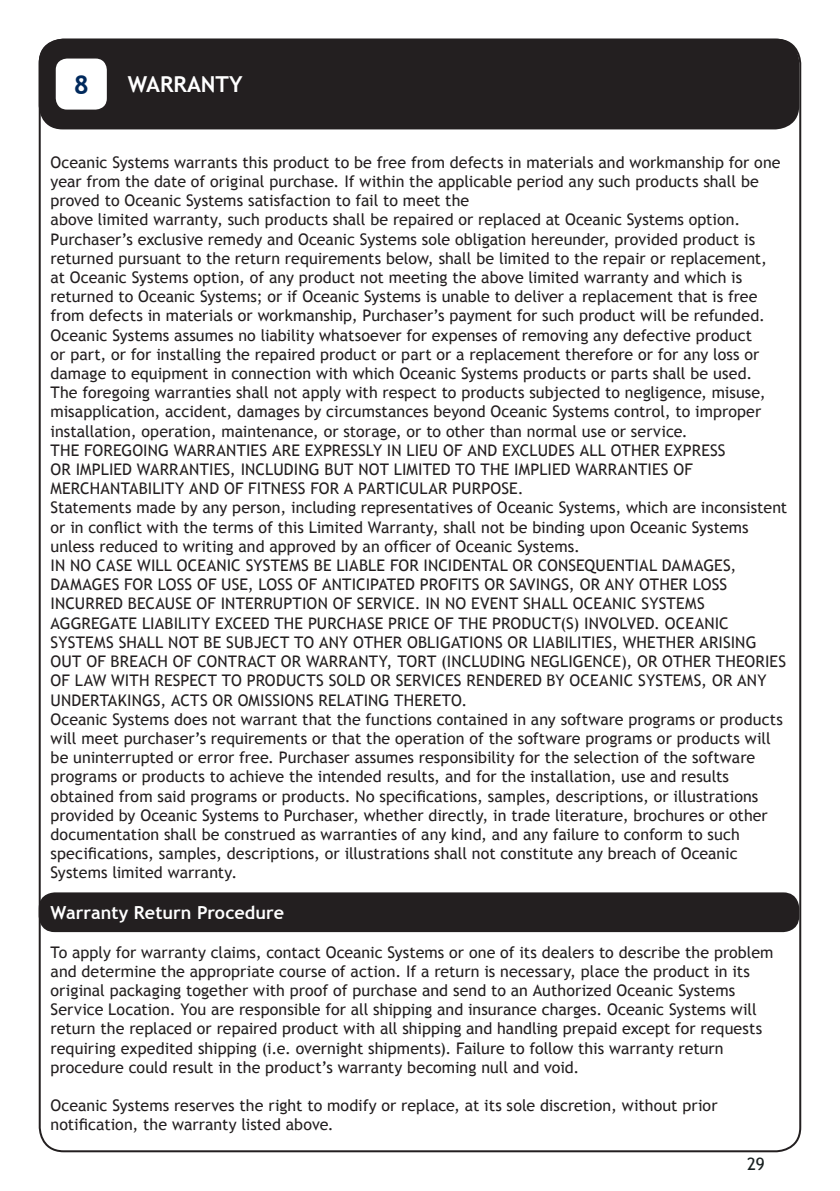
<style>
.page{position:relative;width:840px;height:1191px;background:#fff}
.page>*{position:absolute;margin:0;border:0;box-sizing:border-box;transform-origin:0 0}
.t1{font:700 26px "Trebuchet MS";color:#00295c}
.t2{font:700 22px "Trebuchet MS";color:#fff}
.t3{font:700 18px "Trebuchet MS";letter-spacing:.005em;color:#fff}
.t4{font:17px "Trebuchet MS";color:#182020}
.t5{font:16px/19.2px "Trebuchet MS";letter-spacing:.005em;color:#231f20}
.s1{font-weight:400;font-size:16px;color:#231f20}
</style>
<div class="page">
<div style="left:39px;top:39px;width:759px;height:90px;background:#231f20;border-radius:24px"></div>
<div style="left:56px;top:59px;width:51px;height:51px;background:#fff;border-radius:11px"></div>
<div style="left:39px;top:892px;width:759px;height:40px;background:#231f20;border-radius:16px"></div>
<p class="t1" style="left:74px;top:68px;width:17px">8</p>
<p class="t2" style="left:128px;top:70px;width:116px">WARRANTY</p>
<p class="t5" style="left:51px;top:153px;width:731px">Oceanic Systems warrants this product to be free from defects in materials and workmanship for one year from the date of original purchase. If within the applicable period any such products shall be proved to Oceanic Systems satisfaction to fail to meet the</p>
<p class="t5" style="left:51px;top:210px;width:717px">above limited warranty, such products shall be repaired or replaced at Oceanic Systems option.<br>Purchaser’s exclusive remedy and Oceanic Systems sole obligation hereunder, provided product is returned pursuant to the return requirements below, shall be limited to the repair or replacement, at Oceanic Systems option, of any product not meeting the above limited warranty and which is returned to Oceanic Systems; or if Oceanic Systems is unable to deliver a replacement that is free from defects in materials or workmanship, Purchaser’s payment for such product will be refunded.<br>Oceanic Systems assumes no liability whatsoever for expenses of removing any defective product or part, or for installing the repaired product or part or a replacement therefore or for any loss or damage to equipment in connection with which Oceanic Systems products or parts shall be used.<br>The foregoing warranties shall not apply with respect to products subjected to negligence, misuse, misapplication, accident, damages by circumstances beyond Oceanic Systems control, to improper installation, operation, maintenance, or storage, or to other than normal use or service.</p>
<p class="t5" style="left:51px;top:441px;width:676px">THE FOREGOING WARRANTIES ARE EXPRESSLY IN LIEU OF AND EXCLUDES ALL OTHER EXPRESS<br>OR IMPLIED WARRANTIES, INCLUDING BUT NOT LIMITED TO THE IMPLIED WARRANTIES OF<br>MERCHANTABILITY AND OF FITNESS FOR A PARTICULAR PURPOSE.</p>
<p class="t5" style="left:51px;top:498px;width:737px">Statements made by any person, including representatives of Oceanic Systems, which are inconsistent or in conflict with the terms of this Limited Warranty, shall not be binding upon Oceanic Systems unless reduced to writing and approved by an officer of Oceanic Systems.</p>
<p class="t5" style="left:51px;top:556px;width:736px">IN NO CASE WILL OCEANIC SYSTEMS BE LIABLE FOR INCIDENTAL OR CONSEQUENTIAL DAMAGES, DAMAGES FOR LOSS OF USE, LOSS OF ANTICIPATED PROFITS OR SAVINGS, OR ANY OTHER LOSS INCURRED BECAUSE OF INTERRUPTION OF SERVICE. IN NO EVENT SHALL OCEANIC SYSTEMS AGGREGATE LIABILITY EXCEED THE PURCHASE PRICE OF THE PRODUCT(S) INVOLVED. OCEANIC SYSTEMS SHALL NOT BE SUBJECT TO ANY OTHER OBLIGATIONS OR LIABILITIES, WHETHER ARISING OUT OF BREACH OF CONTRACT OR WARRANTY, TORT (INCLUDING NEGLIGENCE), OR OTHER THEORIES OF LAW WITH RESPECT TO PRODUCTS SOLD OR SERVICES RENDERED BY OCEANIC SYSTEMS, OR ANY UNDERTAKINGS, ACTS OR OMISSIONS RELATING THERETO.</p>
<p class="t5" style="left:51px;top:709px;width:733px">Oceanic Systems does not warrant that the functions contained in any software programs or products will meet purchaser’s requirements or that the operation of the software programs or products will be uninterrupted or error free. Purchaser assumes responsibility for the selection of the software programs or products to achieve the intended results, and for the installation, use and results obtained from said programs or products. No specifications, samples, descriptions, or illustrations provided by Oceanic Systems to Purchaser, whether directly, in trade literature, brochures or other documentation shall be construed as warranties of any kind, and any failure to conform to such specifications, samples, descriptions, or illustrations shall not constitute any breach of Oceanic Systems limited warranty.</p>
<p class="t3" style="left:51px;top:901px;width:244px">Warranty Return Procedure<span class="s1">e</span></p>
<p class="t5" style="left:51px;top:942px;width:724px">To apply for warranty claims, contact Oceanic Systems or one of its dealers to describe the problem and determine the appropriate course of action. If a return is necessary, place the product in its original packaging together with proof of purchase and send to an Authorized Oceanic Systems Service Location. You are responsible for all shipping and insurance charges. Oceanic Systems will return the replaced or repaired product with all shipping and handling prepaid except for requests requiring expedited shipping (i.e. overnight shipments). Failure to follow this warranty return procedure could result in the product’s warranty becoming null and void.</p>
<p class="t5" style="left:51px;top:1096px;width:668px">Oceanic Systems reserves the right to modify or replace, at its sole discretion, without prior notification, the warranty listed above.</p>
<p class="t4" style="left:746px;top:1153px;width:19px">29</p>
</div>
